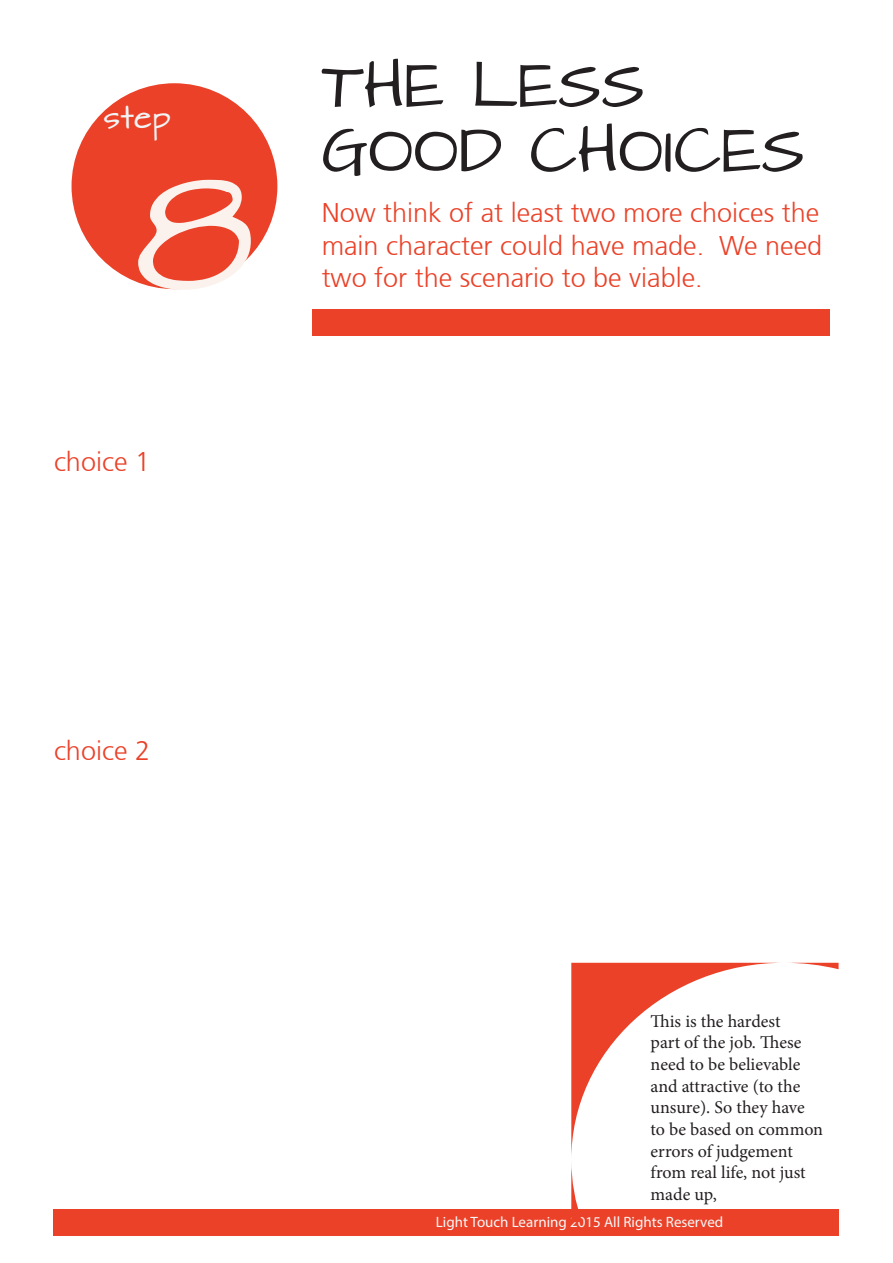
<style>
.page{position:relative;width:893px;height:1263px;background:#fff}
.page>*{position:absolute;margin:0;border:0;box-sizing:border-box;transform-origin:0 0}
.t1{font:150px "Architects Daughter";color:#fbf2ed}
.t2{font:54px/64.8px "Architects Daughter";color:#231f20}
.t3{font:300 27px/32.4px "Articulate";color:#ea4128;text-align:justify}
.t4{font:27px "Architects Daughter";color:#f2f3f4}
.Paragraph_Style_1{font:18px/21.6px "Minion Pro";letter-spacing:-.005em;color:#231f20}
.t5{font:15px "Myriad Pro";color:#f7f7f8}
</style>
<div class="page">
<div style="left:54px;top:1209px;width:785px;height:26px;background:#ea4128"></div>
<div style="left:313px;top:309px;width:517px;height:26px;background:#ea4128"></div>
<div style="left:72px;top:83px;width:205px;height:206px;background:#ea4128;border-radius:50%"></div>
<svg style="left:571px;top:963px;width:268px;height:246px"></svg>
<p class="t4" style="left:103px;top:103px;width:69px">step</p>
<p class="t1" style="left:134px;top:150px;width:123px">8</p>
<p class="t3" style="left:54px;top:445px;width:98px">choice 1</p>
<p class="t2" style="left:322px;top:56px;width:485px">THE LESS<br>GOOD CHOICES</p>
<p class="t3" style="left:322px;top:197px;width:502px">Now think of at least two more choices the main character could have made. We need two for the scenario to be viable.</p>
<p class="t3" style="left:54px;top:735px;width:98px">choice 2</p>
<p class="Paragraph_Style_1" style="left:651px;top:1010px;width:174px">This is the hardest<br>part of the job. These need to be believable and attractive (to the unsure). So they have to be based on common errors of judgement from real life, not just made up,</p>
<p class="t5" style="left:436px;top:1213px;width:289px">Light Touch Learning 2015 All Rights Reserved</p>
</div>
